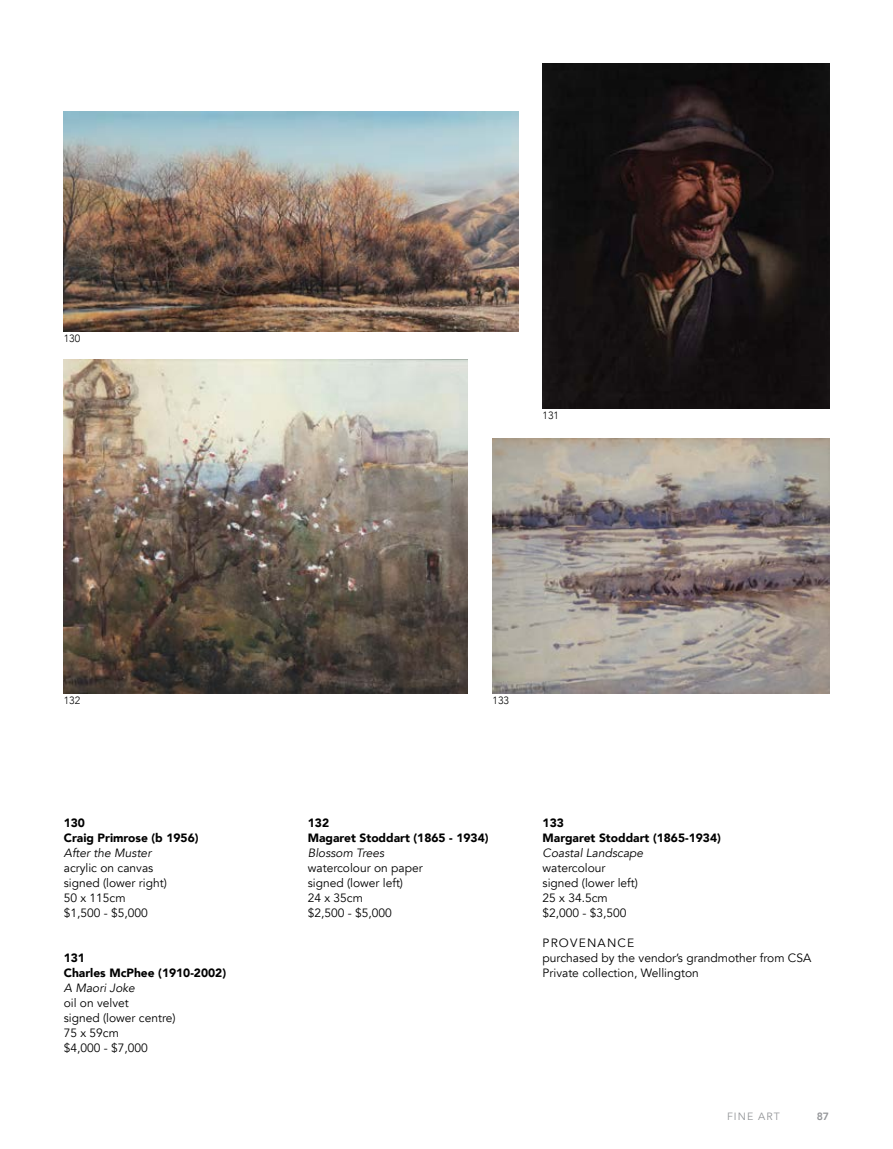
<style>
.page{position:relative;width:893px;height:1149px;background:#fff}
.page>*{position:absolute;margin:0;border:0;box-sizing:border-box;transform-origin:0 0}
.t1{font:12px/15px "Avenir";color:#000}
.t2{font:900 12px/15px "Avenir";color:#000}
.t3{font:italic 12px "Avenir";color:#000}
.t4{font:300 10.5px "Avenir";color:#000}
.t5{font:10.5px "Avenir";letter-spacing:.1em;color:#939598}
.t6{font:800 10.5px "Avenir";color:#939598}
</style>
<div class="page">
<img style="left:543px;top:64px;width:286px;height:344px">
<img style="left:64px;top:359px;width:403px;height:334px">
<img style="left:64px;top:112px;width:455px;height:219px">
<img style="left:493px;top:438px;width:336px;height:255px">
<p class="t4" style="left:64px;top:332px;width:18px">130</p>
<p class="t4" style="left:543px;top:409px;width:18px">131</p>
<p class="t4" style="left:64px;top:694px;width:18px">132</p>
<p class="t2" style="left:64px;top:814px;width:136px">130<br>Craig Primrose (b 1956)</p>
<p class="t3" style="left:64px;top:845px;width:89px">After the Muster</p>
<p class="t1" style="left:64px;top:859px;width:105px">acrylic on canvas signed (lower right)<br>50 x 115cm<br>$1,500 - $5,000</p>
<p class="t2" style="left:64px;top:949px;width:164px">131<br>Charles McPhee (1910-2002)</p>
<p class="t3" style="left:64px;top:980px;width:73px">A Maori Joke</p>
<p class="t1" style="left:64px;top:994px;width:113px">oil on velvet<br>signed (lower centre)<br>75 x 59cm<br>$4,000 - $7,000</p>
<p class="t4" style="left:493px;top:694px;width:18px">133</p>
<p class="t2" style="left:308px;top:814px;width:182px">132<br>Magaret Stoddart (1865 - 1934)</p>
<p class="t3" style="left:308px;top:845px;width:78px">Blossom Trees</p>
<p class="t1" style="left:308px;top:859px;width:116px">watercolour on paper signed (lower left)<br>24 x 35cm<br>$2,500 - $5,000</p>
<p class="t2" style="left:543px;top:814px;width:180px">133<br>Margaret Stoddart (1865-1934)</p>
<p class="t3" style="left:543px;top:845px;width:102px">Coastal Landscape</p>
<p class="t1" style="left:543px;top:859px;width:97px">watercolour signed (lower left)<br>25 x 34.5cm $2,000 - $3,500</p>
<p class="t1" style="left:543px;top:934px;width:270px">PROVENANCE<br>purchased by the vendor’s grandmother from CSA<br>Private collection, Wellington</p>
<p class="t5" style="left:727px;top:1109px;width:54px">FINE ART</p>
<p class="t6" style="left:817px;top:1107px;width:14px">87</p>
</div>
